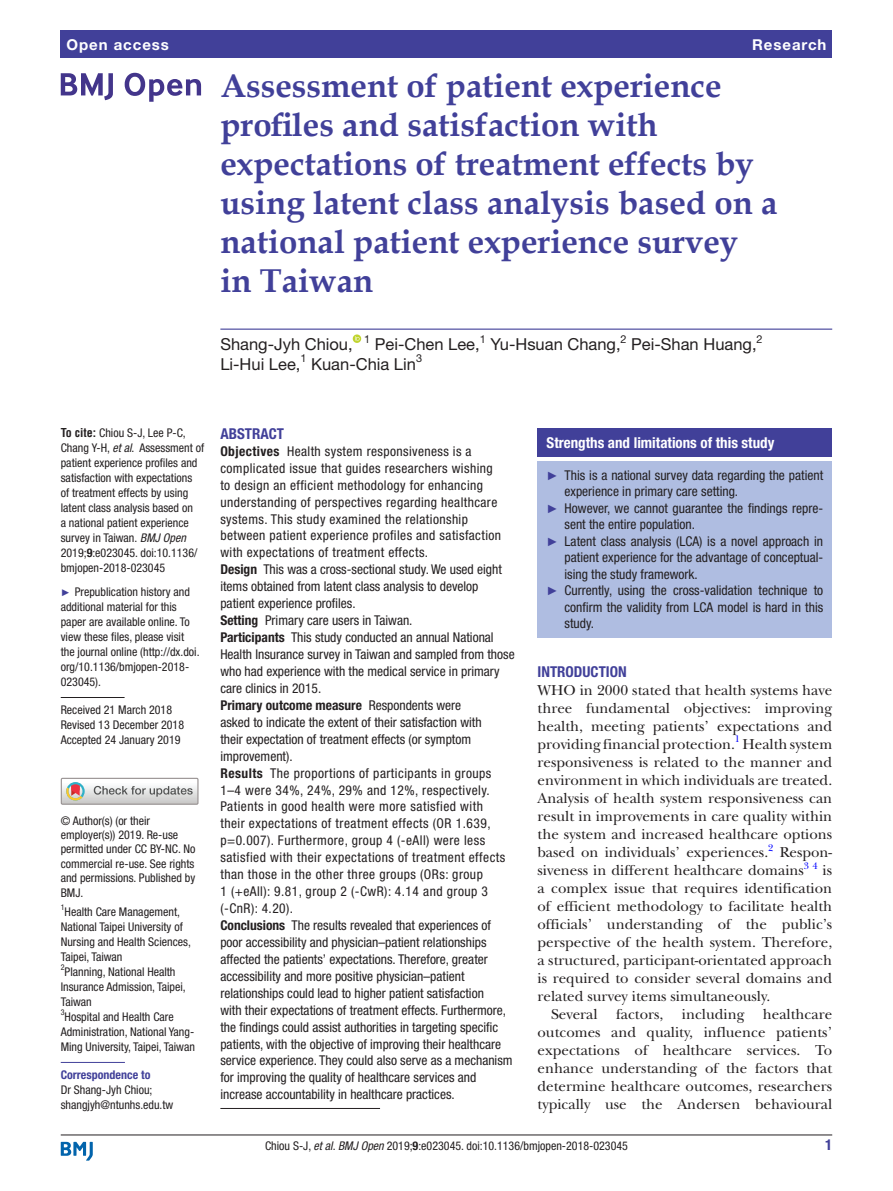
<style>
.page{position:relative;width:893px;height:1191px;background:#fff}
.page>*{position:absolute;margin:0;border:0;box-sizing:border-box;transform-origin:0 0}
.t1{font:700 33px/39px "Book Antiqua";color:#414099}
.t2{font:16.5px "Helvetica Neue LT Std";color:#231f20}
.t3{font:15px/18px "New Baskerville";color:#231f20;text-align:justify}
.t4{font:700 condensed 15px "Helvetica Neue LT Std";color:#fff}
.t5{font:700 condensed 15px "Helvetica Neue LT Std";color:#414099}
.t6{font:700 15px "Helvetica Neue LT Std";letter-spacing:.065em;color:#fff}
.t7{font:condensed 13.5px/17px "Helvetica Neue LT Std";color:#231f20}
.t8{font:condensed 12px/15px "Helvetica Neue LT Std";color:#231f20}
.t9{font:700 condensed 12px "Helvetica Neue LT Std";color:#414099}
.t10{font:10.95px "Helvetica Neue LT Std";color:#231f20}
.t11{font:9.9px "New Baskerville";color:#00f}
.t12{font:condensed 7.95px "Helvetica Neue LT Std";color:#231f20}
.s1{font-family:"Helvetica LT Std";font-weight:700}
.s2{font-style:italic}
.s3{font-weight:700}
.s4{font-family:"Arial";font-stretch:normal;font-size:9.75px;color:#414099}
.s5{font-family:"Arial";font-stretch:normal;font-size:12px;color:#414099}
</style>
<div class="page">
<hr style="left:61px;top:1134px;width:771px;height:1px;background:#231f20">
<svg style="left:61px;top:1141px;width:32px;height:19px"></svg>
<div style="left:61px;top:31px;width:771px;height:27px;background:#414099"></div>
<hr style="left:220px;top:328px;width:612px;height:2px;background:#414099">
<svg style="left:353px;top:334px;width:8px;height:9px"></svg>
<hr style="left:61px;top:697px;width:64px;height:1px;background:#231f20">
<hr style="left:61px;top:1062px;width:64px;height:1px;background:#414099">
<svg style="left:61px;top:73px;width:52px;height:27px"></svg>
<svg style="left:125px;top:73px;width:76px;height:29px"></svg>
<div style="left:61px;top:777px;width:138px;height:27px;border:1px solid #969090"></div>
<svg style="left:61px;top:778px;width:137px;height:26px"></svg>
<hr style="left:220px;top:1108px;width:160px;height:1px;background:#231f20">
<div style="left:538px;top:428px;width:294px;height:29px;background:#414099"></div>
<div style="left:538px;top:461px;width:294px;height:176px;background:#afbde1"></div>
<p class="t6" style="left:66px;top:35px;width:104px">Open access</p>
<p class="t6" style="left:752px;top:35px;width:76px">Research</p>
<h1 class="t1" style="left:220px;top:66px;width:559px">Assessment of patient experience profiles and satisfaction with expectations of treatment effects by using latent class analysis based on a national patient experience survey in Taiwan</h1>
<p class="t2" style="left:220px;top:335px;width:134px">Shang-Jyh Chiou,</p>
<p class="t10" style="left:364px;top:332px;width:8px">1</p>
<p class="t2" style="left:375px;top:335px;width:106px">Pei-Chen Lee,</p>
<p class="t10" style="left:480px;top:332px;width:8px">1</p>
<p class="t2" style="left:490px;top:335px;width:132px">Yu-Hsuan Chang,</p>
<p class="t10" style="left:621px;top:332px;width:8px">2</p>
<p class="t2" style="left:631px;top:335px;width:127px">Pei-Shan Huang,</p>
<p class="t10" style="left:757px;top:332px;width:8px">2</p>
<p class="t2" style="left:220px;top:354px;width:82px">Li-Hui Lee,</p>
<p class="t10" style="left:300px;top:352px;width:8px">1</p>
<p class="t2" style="left:311px;top:354px;width:106px">Kuan-Chia Lin</p>
<p class="t10" style="left:416px;top:352px;width:8px">3</p>
<p class="t8" style="left:61px;top:425px;width:145px"><span class="s1">To cite:</span> Chiou S-J, Lee P-C,<br>Chang Y-H, <span class="s2">et al</span>. Assessment of patient experience profiles and satisfaction with expectations<br>of treatment effects by using latent class analysis based on<br>a national patient experience survey in Taiwan. <span class="s2">BMJ Open<br></span>2019;<span class="s3">9</span>:e023045. doi:10.1136/ bmjopen-2018-023045</p>
<p class="t8" style="left:61px;top:584px;width:140px"><span class="s4">►</span> Prepublication history and additional material for this paper are available online. To view these files, please visit the journal online (http://dx.doi. org/10.1136/bmjopen-2018-<br>023045).</p>
<p class="t8" style="left:61px;top:702px;width:125px">Received 21 March 2018<br>Revised 13 December 2018<br>Accepted 24 January 2019</p>
<p class="t8" style="left:61px;top:813px;width:136px;line-height:14.4px">© Author(s) (or their employer(s)) 2019. Re-use permitted under CC BY-NC. No commercial re-use. See rights and permissions. Published by<br>BMJ.</p>
<p class="t12" style="left:61px;top:903px;width:5px">1</p>
<p class="t8" style="left:61px;top:904px;width:132px;text-indent:4px">Health Care Management,<br>National Taipei University of<br>Nursing and Health Sciences,<br>Taipei, Taiwan</p>
<p class="t12" style="left:61px;top:963px;width:5px">2</p>
<p class="t8" style="left:61px;top:964px;width:136px;text-indent:4px">Planning, National Health<br>Insurance Admission, Taipei,<br>Taiwan<br><sup>3</sup>Hospital and Health Care<br>Administration, National Yang-<br>Ming University, Taipei, Taiwan</p>
<p class="t9" style="left:61px;top:1067px;width:91px">Correspondence to</p>
<p class="t8" style="left:61px;top:1082px;width:114px">Dr Shang-Jyh Chiou; shangjyh@ntunhs.edu.tw</p>
<p class="t5" style="left:220px;top:424px;width:65px">Abstract</p>
<p class="t7" style="left:220px;top:442px;width:296px"><span class="s3">Objectives</span> Health system responsiveness is a complicated issue that guides researchers wishing<br>to design an efficient methodology for enhancing understanding of perspectives regarding healthcare systems. This study examined the relationship between patient experience profiles and satisfaction with expectations of treatment effects.<br><span class="s3">Design</span> This was a cross-sectional study. We used eight items obtained from latent class analysis to develop patient experience profiles.<br><span class="s3">Setting</span> Primary care users in Taiwan.<br><span class="s3">Participants</span> This study conducted an annual National Health Insurance survey in Taiwan and sampled from those who had experience with the medical service in primary care clinics in 2015.<br><span class="s3">Primary outcome measure</span> Respondents were<br>asked to indicate the extent of their satisfaction with<br>their expectation of treatment effects (or symptom improvement).<br><span class="s3">Results</span> The proportions of participants in groups 1–4 were 34%, 24%, 29% and 12%, respectively.<br>Patients in good health were more satisfied with<br>their expectations of treatment effects (OR 1.639, p=0.007). Furthermore, group 4 (-eAll) were less satisfied with their expectations of treatment effects than those in the other three groups (ORs: group<br>1 (+eAll): 9.81, group 2 (-CwR): 4.14 and group 3 (-CnR): 4.20).<br><span class="s3">Conclusions</span> The results revealed that experiences of poor accessibility and physician–patient relationships affected the patients’ expectations. Therefore, greater accessibility and more positive physician–patient relationships could lead to higher patient satisfaction<br>with their expectations of treatment effects. Furthermore, the findings could assist authorities in targeting specific patients, with the objective of improving their healthcare service experience. They could also serve as a mechanism for improving the quality of healthcare services and increase accountability in healthcare practices.</p>
<p class="t4" style="left:547px;top:433px;width:229px">Strengths and limitations of this study</p>
<p class="t7" style="left:547px;top:466px;width:278px"><span class="s5">►</span> This is a national survey data regarding the patient</p>
<p class="t7" style="left:565px;top:483px;width:175px">experience in primary care setting.</p>
<p class="t7" style="left:547px;top:499px;width:278px"><span class="s5">►</span> However, we cannot guarantee the findings repre-</p>
<p class="t7" style="left:565px;top:516px;width:132px">sent the entire population.</p>
<p class="t7" style="left:547px;top:532px;width:278px"><span class="s5">►</span> Latent class analysis (LCA) is a novel approach in</p>
<p class="t7" style="left:565px;top:549px;width:260px">patient experience for the advantage of conceptual-</p>
<p class="t7" style="left:565px;top:565px;width:135px">ising the study framework.</p>
<p class="t7" style="left:547px;top:582px;width:278px"><span class="s5">►</span> Currently, using the cross-validation technique to</p>
<p class="t7" style="left:565px;top:598px;width:260px">confirm the validity from LCA model is hard in this</p>
<p class="t7" style="left:565px;top:615px;width:31px">study.</p>
<p class="t5" style="left:538px;top:663px;width:91px">Introduction</p>
<p class="t3" style="left:538px;top:681px;width:296px">WHO in 2000 stated that health systems have three fundamental objectives: improving health, meeting patients’ expectations and providing financial protection.</p>
<p class="t11" style="left:735px;top:733px;width:7px">1</p>
<p class="t3" style="left:538px;top:735px;width:296px;text-indent:205px">Health system responsiveness is related to the manner and environment in which individuals are treated.<br>Analysis of health system responsiveness can result in improvements in care quality within the system and increased healthcare options based on individuals’ experiences.</p>
<p class="t11" style="left:768px;top:841px;width:7px">2</p>
<p class="t3" style="left:538px;top:843px;width:296px;text-indent:242px">Respon&shy;siveness in different healthcare domains</p>
<p class="t11" style="left:804px;top:859px;width:15px">3 4</p>
<p class="t3" style="left:538px;top:861px;width:296px;text-indent:285px">is a complex issue that requires identification of efficient methodology to facilitate health officials’ understanding of the public’s perspective of the health system. Therefore, a structured, participant-orientated approach is required to consider several domains and related survey items simultaneously.</p>
<p class="t3" style="left:538px;top:1005px;width:296px;text-indent:14px">Several factors, including healthcare outcomes and quality, influence patients’ expectations of healthcare services. To enhance understanding of the factors that determine healthcare outcomes, researchers typically use the Andersen behavioural</p>
<p class="t8" style="left:265px;top:1137px;width:364px">Chiou S-J, <span class="s2">et al</span>. <span class="s2">BMJ Open</span> 2019;<span class="s3">9</span>:e023045. doi:10.1136/bmjopen-2018-023045</p>
<p class="t5" style="left:825px;top:1135px;width:9px">1</p>
</div>
